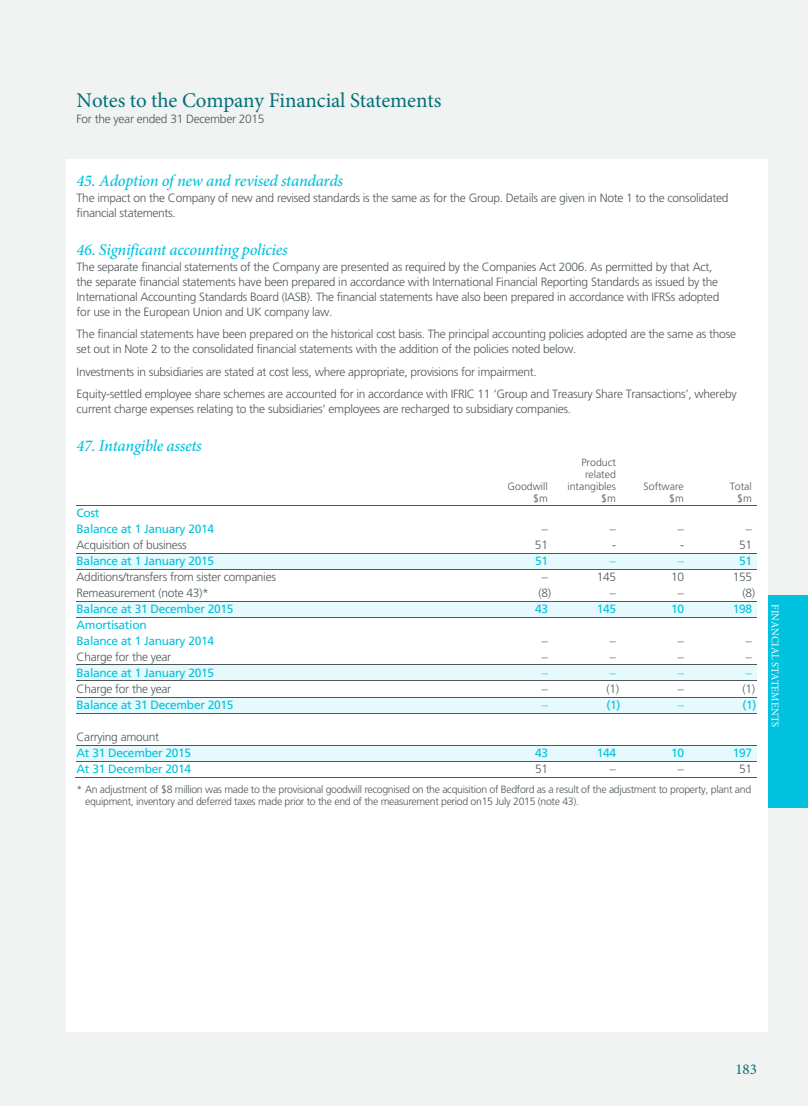
<style>
.page{position:relative;width:808px;height:1106px;background:#f1f2f2}
.page>*{position:absolute;margin:0;border:0;box-sizing:border-box;transform-origin:0 0}
.t1{font:21px "Minion Pro";letter-spacing:-.005em;color:#007078}
.t2{font:italic 500 16.5px "Minion Pro";letter-spacing:-.015em;color:#00c1de}
.t3{font:15px "Minion Pro";color:#007078}
.t4{font:300 12px/15px "Frutiger LT Std";letter-spacing:-.025em;color:#4f5858}
.t5{font:12px/15.8px "Frutiger LT Std";letter-spacing:-.025em;color:#00c1de}
.t6{font:300 10.5px/12px "Frutiger LT Std";letter-spacing:-.025em;color:#4f5858}
.t7{font:300 10.5px/12px "Frutiger LT Std";color:#4f5858;text-align:right}
.t8{font:10.5px "Minion Pro";letter-spacing:.01em;color:#fff}
</style>
<div class="page">
<div style="left:767px;top:595px;width:41px;height:213px;background:#00c1de"></div>
<div style="left:66px;top:159px;width:701px;height:872px;background:#fff"></div>
<hr style="left:77px;top:505px;width:680px;height:1px;background:#4f5858">
<div style="left:77px;top:553px;width:408px;height:16px;background:#e6f9fc"></div>
<div style="left:485px;top:553px;width:68px;height:16px;background:#e6f9fc"></div>
<div style="left:553px;top:553px;width:68px;height:16px;background:#e6f9fc"></div>
<div style="left:621px;top:553px;width:68px;height:16px;background:#e6f9fc"></div>
<div style="left:689px;top:553px;width:68px;height:16px;background:#e6f9fc"></div>
<hr style="left:77px;top:553px;width:680px;height:1px;background:#4f5858">
<hr style="left:77px;top:569px;width:680px;height:1px;background:#4f5858">
<div style="left:77px;top:601px;width:408px;height:16px;background:#e6f9fc"></div>
<div style="left:485px;top:601px;width:68px;height:16px;background:#e6f9fc"></div>
<div style="left:553px;top:601px;width:68px;height:16px;background:#e6f9fc"></div>
<div style="left:621px;top:601px;width:68px;height:16px;background:#e6f9fc"></div>
<div style="left:689px;top:601px;width:68px;height:16px;background:#e6f9fc"></div>
<hr style="left:77px;top:601px;width:680px;height:1px;background:#4f5858">
<hr style="left:77px;top:617px;width:680px;height:1px;background:#4f5858">
<div style="left:77px;top:665px;width:408px;height:15px;background:#e6f9fc"></div>
<div style="left:485px;top:665px;width:68px;height:15px;background:#e6f9fc"></div>
<div style="left:553px;top:665px;width:68px;height:15px;background:#e6f9fc"></div>
<div style="left:621px;top:665px;width:68px;height:15px;background:#e6f9fc"></div>
<div style="left:689px;top:665px;width:68px;height:15px;background:#e6f9fc"></div>
<hr style="left:77px;top:664px;width:680px;height:1px;background:#4f5858">
<hr style="left:77px;top:680px;width:680px;height:1px;background:#4f5858">
<div style="left:77px;top:697px;width:408px;height:16px;background:#e6f9fc"></div>
<div style="left:485px;top:697px;width:68px;height:16px;background:#e6f9fc"></div>
<div style="left:553px;top:697px;width:68px;height:16px;background:#e6f9fc"></div>
<div style="left:621px;top:697px;width:68px;height:16px;background:#e6f9fc"></div>
<div style="left:689px;top:697px;width:68px;height:16px;background:#e6f9fc"></div>
<hr style="left:77px;top:697px;width:680px;height:1px;background:#4f5858">
<hr style="left:77px;top:713px;width:680px;height:1px;background:#4f5858">
<div style="left:77px;top:745px;width:408px;height:16px;background:#e6f9fc"></div>
<div style="left:485px;top:745px;width:68px;height:16px;background:#e6f9fc"></div>
<div style="left:553px;top:745px;width:68px;height:16px;background:#e6f9fc"></div>
<div style="left:621px;top:745px;width:68px;height:16px;background:#e6f9fc"></div>
<div style="left:689px;top:745px;width:68px;height:16px;background:#e6f9fc"></div>
<hr style="left:77px;top:745px;width:680px;height:1px;background:#4f5858">
<hr style="left:77px;top:761px;width:680px;height:1px;background:#4f5858">
<hr style="left:76px;top:777px;width:409px;height:1px;background:#4f5858">
<hr style="left:484px;top:777px;width:69px;height:1px;background:#4f5858">
<hr style="left:552px;top:777px;width:69px;height:1px;background:#4f5858">
<hr style="left:620px;top:777px;width:69px;height:1px;background:#4f5858">
<hr style="left:688px;top:777px;width:69px;height:1px;background:#4f5858">
<h1 class="t1" style="left:77px;top:86px;width:366px">Notes to the Company Financial Statements</h1>
<p class="t4" style="left:77px;top:112px;width:189px">For the year ended 31 December 2015</p>
<h2 class="t2" style="left:77px;top:169px;width:268px">45. Adoption of new and revised standards</h2>
<p class="t4" style="left:77px;top:190px;width:653px">The impact on the Company of new and revised standards is the same as for the Group. Details are given in Note 1 to the consolidated financial statements.</p>
<h2 class="t2" style="left:77px;top:238px;width:213px">46. Significant accounting policies</h2>
<p class="t4" style="left:77px;top:259px;width:644px">The separate financial statements of the Company are presented as required by the Companies Act 2006. As permitted by that Act, the separate financial statements have been prepared in accordance with International Financial Reporting Standards as issued by the International Accounting Standards Board (IASB). The financial statements have also been prepared in accordance with IFRSs adopted for use in the European Union and UK company law.</p>
<p class="t4" style="left:77px;top:326px;width:661px">The financial statements have been prepared on the historical cost basis. The principal accounting policies adopted are the same as those set out in Note 2 to the consolidated financial statements with the addition of the policies noted below.</p>
<p class="t4" style="left:77px;top:361px;width:662px;line-height:22.4px">Investments in subsidiaries are stated at cost less, where appropriate, provisions for impairment.<br>Equity-settled employee share schemes are accounted for in accordance with IFRIC 11 ‘Group and Treasury Share Transactions’, whereby</p>
<p class="t4" style="left:77px;top:402px;width:496px">current charge expenses relating to the subsidiaries’ employees are recharged to subsidiary companies.</p>
<h2 class="t2" style="left:77px;top:435px;width:127px">47. Intangible assets</h2>
<p class="t7" style="left:508px;top:481px;width:42px">Goodwill</p>
<p class="t7" style="left:567px;top:457px;width:50px">Product related intangibles</p>
<p class="t7" style="left:643px;top:481px;width:42px">Software</p>
<p class="t6" style="left:730px;top:481px;width:24px">Total</p>
<p class="t6" style="left:533px;top:492px;width:16px">$m</p>
<p class="t6" style="left:601px;top:492px;width:16px">$m</p>
<p class="t6" style="left:669px;top:492px;width:16px">$m</p>
<p class="t6" style="left:737px;top:492px;width:16px">$m</p>
<p class="t5" style="left:77px;top:505px;width:139px">Cost<br>Balance at 1 January 2014</p>
<p class="t4" style="left:77px;top:537px;width:112px">Acquisition of business</p>
<p class="t4" style="left:535px;top:537px;width:15px">51</p>
<p class="t4" style="left:612px;top:537px;width:5px">-</p>
<p class="t4" style="left:680px;top:537px;width:5px">-</p>
<p class="t4" style="left:739px;top:537px;width:15px">51</p>
<p class="t5" style="left:77px;top:553px;width:139px">Balance at 1 January 2015</p>
<p class="t5" style="left:535px;top:553px;width:15px">51</p>
<p class="t5" style="left:739px;top:553px;width:15px">51</p>
<p class="t4" style="left:77px;top:569px;width:201px">Additions/transfers from sister companies</p>
<p class="t4" style="left:597px;top:569px;width:21px">145</p>
<p class="t4" style="left:671px;top:569px;width:15px">10</p>
<p class="t4" style="left:733px;top:569px;width:21px">155</p>
<p class="t4" style="left:77px;top:585px;width:134px">Remeasurement (note 43)*</p>
<p class="t4" style="left:538px;top:585px;width:14px">(8)</p>
<p class="t4" style="left:742px;top:585px;width:14px">(8)</p>
<p class="t5" style="left:77px;top:601px;width:158px">Balance at 31 December 2015</p>
<p class="t5" style="left:535px;top:601px;width:15px">43</p>
<p class="t5" style="left:597px;top:601px;width:21px">145</p>
<p class="t5" style="left:671px;top:601px;width:15px">10</p>
<p class="t5" style="left:733px;top:601px;width:21px">198</p>
<p class="t5" style="left:77px;top:617px;width:139px">Amortisation<br>Balance at 1 January 2014</p>
<p class="t4" style="left:77px;top:649px;width:96px">Charge for the year</p>
<p class="t5" style="left:77px;top:665px;width:139px">Balance at 1 January 2015</p>
<p class="t4" style="left:77px;top:681px;width:96px">Charge for the year</p>
<p class="t4" style="left:606px;top:681px;width:14px">(1)</p>
<p class="t4" style="left:742px;top:681px;width:14px">(1)</p>
<p class="t5" style="left:77px;top:697px;width:158px">Balance at 31 December 2015</p>
<p class="t5" style="left:606px;top:697px;width:16px">(1)</p>
<p class="t5" style="left:742px;top:697px;width:16px">(1)</p>
<p class="t4" style="left:77px;top:729px;width:84px">Carrying amount</p>
<p class="t5" style="left:77px;top:745px;width:116px">At 31 December 2015</p>
<p class="t5" style="left:535px;top:745px;width:15px">43</p>
<p class="t5" style="left:597px;top:745px;width:21px">144</p>
<p class="t5" style="left:671px;top:745px;width:15px">10</p>
<p class="t5" style="left:733px;top:745px;width:21px">197</p>
<p class="t5" style="left:77px;top:761px;width:116px">At 31 December 2014</p>
<p class="t4" style="left:535px;top:762px;width:15px">51</p>
<p class="t4" style="left:739px;top:762px;width:15px">51</p>
<p class="t6" style="left:85px;top:783px;width:668px;text-indent:-8px">* An adjustment of $8 million was made to the provisional goodwill recognised on the acquisition of Bedford as a result of the adjustment to property, plant and equipment, inventory and deferred taxes made prior to the end of the measurement period on15 July 2015 (note 43).</p>
<p class="t8" style="left:781px;top:604px;width:125px;rotate:90deg">FINANCIAL STATEMENTS</p>
<p class="t3" style="left:736px;top:1058px;width:23px">183</p>
</div>
